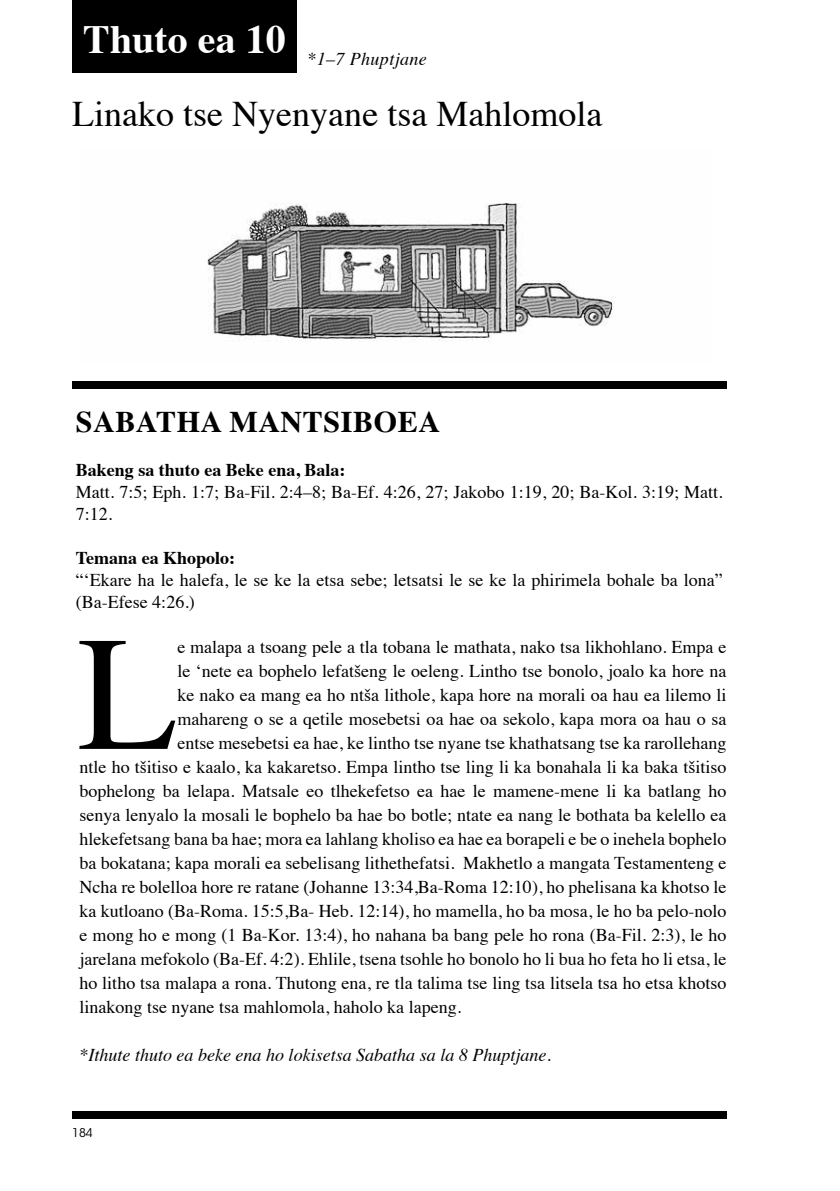
<style>
.page{position:relative;width:840px;height:1191px;background:#fff}
.page>*{position:absolute;margin:0;border:0;box-sizing:border-box;transform-origin:0 0}
.t1{font:163px "Times";color:#000}
.t2{font:700 40px "Times";color:#fff}
.t3{font:36px "Times";color:#000}
.t4{font:700 30px "Times";letter-spacing:.02em;color:#000}
.t5{font:18px/22px "Times";color:#000}
.t6{font:italic 18px "Times";color:#000}
.t7{font:700 18px "Times";color:#000}
.t8{font:italic 18px "Times";letter-spacing:.02em;color:#000}
.t9{font:12px "ITC Avant Garde Std";color:#000}
</style>
<div class="page">
<div style="left:72px;top:1111px;width:654px;height:8px;background:#000"></div>
<div style="left:72px;top:0;width:225px;height:72px;background:#000"></div>
<div style="left:72px;top:382px;width:654px;height:7px;background:#000"></div>
<img style="left:207px;top:203px;width:409px;height:139px">
<h2 class="t2" style="left:83px;top:1px;width:204px">Thuto ea 10</h2>
<p class="t8" style="left:307px;top:43px;width:121px">*1–7 Phuptjane</p>
<h3 class="t3" style="left:72px;top:80px;width:531px">Linako tse Nyenyane tsa Mahlomola</h3>
<h3 class="t4" style="left:76px;top:393px;width:365px">SABATHA MANTSIBOEA</h3>
<p class="t7" style="left:76px;top:452px;width:271px">Bakeng sa thuto ea Beke ena, Bala:</p>
<p class="t5" style="left:76px;top:479px;width:648px">Matt. 7:5; Eph. 1:7; Ba-Fil. 2:4–8; Ba-Ef. 4:26, 27; Jakobo 1:19, 20; Ba-Kol. 3:19; Matt.<br>7:12.</p>
<p class="t7" style="left:76px;top:540px;width:161px">Temana ea Khopolo:</p>
<p class="t5" style="left:76px;top:567px;width:648px">“‘Ekare ha le halefa, le se ke la etsa sebe; letsatsi le se ke la phirimela bohale ba lona” (Ba-Efese 4:26.)</p>
<h1 class="t1" style="left:78px;top:541px;width:101px">L</h1>
<p class="t5" style="left:177px;top:634px;width:550px">e malapa a tsoang pele a tla tobana le mathata, nako tsa likhohlano. Empa e</p>
<p class="t5" style="left:177px;top:658px;width:550px">le ‘nete ea bophelo lefatšeng le oeleng. Lintho tse bonolo, joalo ka hore na</p>
<p class="t5" style="left:177px;top:682px;width:550px">ke nako ea mang ea ho ntša lithole, kapa hore na morali oa hau ea lilemo li</p>
<p class="t5" style="left:177px;top:706px;width:550px">mahareng o se a qetile mosebetsi oa hae oa sekolo, kapa mora oa hau o sa</p>
<p class="t5" style="left:177px;top:730px;width:550px">entse mesebetsi ea hae, ke lintho tse nyane tse khathatsang tse ka rarollehang</p>
<p class="t5" style="left:79px;top:754px;width:648px">ntle ho tšitiso e kaalo, ka kakaretso. Empa lintho tse ling li ka bonahala li ka baka tšitiso</p>
<p class="t5" style="left:79px;top:778px;width:648px">bophelong ba lelapa. Matsale eo tlhekefetso ea hae le mamene-mene li ka batlang ho</p>
<p class="t5" style="left:79px;top:802px;width:648px">senya lenyalo la mosali le bophelo ba hae bo botle; ntate ea nang le bothata ba kelello ea</p>
<p class="t5" style="left:79px;top:826px;width:648px">hlekefetsang bana ba hae; mora ea lahlang kholiso ea hae ea borapeli e be o inehela bophelo</p>
<p class="t5" style="left:79px;top:850px;width:648px">ba bokatana; kapa morali ea sebelisang lithethefatsi. Makhetlo a mangata Testamenteng e</p>
<p class="t5" style="left:79px;top:874px;width:648px">Ncha re bolelloa hore re ratane (Johanne 13:34,Ba-Roma 12:10), ho phelisana ka khotso le</p>
<p class="t5" style="left:79px;top:898px;width:648px">ka kutloano (Ba-Roma. 15:5,Ba- Heb. 12:14), ho mamella, ho ba mosa, le ho ba pelo-nolo</p>
<p class="t5" style="left:79px;top:922px;width:648px">e mong ho e mong (1 Ba-Kor. 13:4), ho nahana ba bang pele ho rona (Ba-Fil. 2:3), le ho</p>
<p class="t5" style="left:79px;top:946px;width:648px">jarelana mefokolo (Ba-Ef. 4:2). Ehlile, tsena tsohle ho bonolo ho li bua ho feta ho li etsa, le</p>
<p class="t5" style="left:79px;top:970px;width:648px">ho litho tsa malapa a rona. Thutong ena, re tla talima tse ling tsa litsela tsa ho etsa khotso</p>
<p class="t5" style="left:79px;top:994px;width:383px">linakong tse nyane tsa mahlomola, haholo ka lapeng.</p>
<p class="t6" style="left:79px;top:1039px;width:472px">*Ithute thuto ea beke ena ho lokisetsa Sabatha sa la 8 Phuptjane.</p>
<p class="t9" style="left:72px;top:1125px;width:22px">184</p>
</div>
